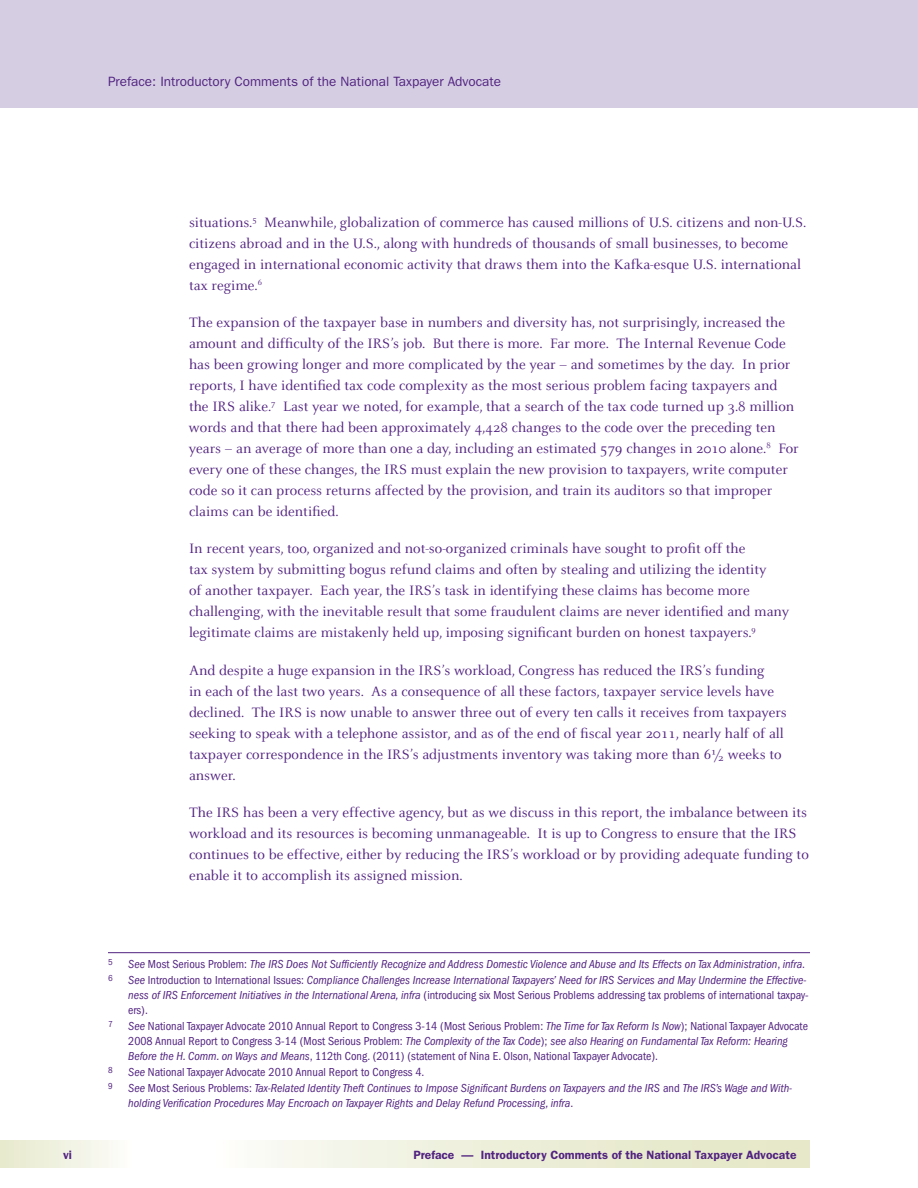
<style>
.page{position:relative;width:918px;height:1188px;background:#fff}
.page>*{position:absolute;margin:0;border:0;box-sizing:border-box;transform-origin:0 0}
.t1{font:15px/21px "Celeste";color:#522380}
.t2{font:13.5px "Franklin Gothic";color:#522380}
.t3{font:italic condensed 12px/15px "Franklin Gothic";color:#522380}
.t4{font:condensed 12px/15px "Franklin Gothic";color:#522380}
.t5{font:600 12px "Franklin Gothic";color:#522380}
.t6{font:condensed 9px "Franklin Gothic";color:#522380}
.s1{font-style:normal}
.s2{font-style:italic}
</style>
<div class="page">
<div style="left:0;top:0;width:918px;height:108px;background:#d5cee3"></div>
<svg style="left:265px;top:1141px;width:545px;height:27px;background:#edeed9"></svg>
<div style="left:0;top:1141px;width:148px;height:27px;background:linear-gradient(to right,#e6e9cc,#fff)"></div>
<hr style="left:108px;top:952px;width:702px;height:1px;background:#522380">
<p class="t2" style="left:108px;top:74px;width:395px">Preface: Introductory Comments of the National Taxpayer Advocate</p>
<p class="t1" style="left:189px;top:212px;width:619px">situations.<sup>5</sup> Meanwhile, globalization of commerce has caused millions of U.S. citizens and non-U.S. citizens abroad and in the U.S., along with hundreds of thousands of small businesses, to become engaged in international economic activity that draws them into the Kafka-esque U.S. international tax regime.<sup>6</sup></p>
<p class="t1" style="left:189px;top:312px;width:611px">the expansion of the taxpayer base in numbers and diversity has, not surprisingly, increased the amount and difficulty of the irS’s job. But there is more. Far more. the internal revenue code has been growing longer and more complicated by the year – and sometimes by the day. in prior reports, i have identified tax code complexity as the most serious problem facing taxpayers and the irS alike.<sup>7</sup> last year we noted, for example, that a search of the tax code turned up 3.8 million words and that there had been approximately 4,428 changes to the code over the preceding ten years – an average of more than one a day, including an estimated 579 changes in 2010 alone.<sup>8</sup> For every one of these changes, the irS must explain the new provision to taxpayers, write computer code so it can process returns affected by the provision, and train its auditors so that improper claims can be identified.</p>
<p class="t1" style="left:189px;top:539px;width:602px">in recent years, too, organized and not-so-organized criminals have sought to profit off the<br>tax system by submitting bogus refund claims and often by stealing and utilizing the identity<br>of another taxpayer. each year, the irS’s task in identifying these claims has become more challenging, with the inevitable result that some fraudulent claims are never identified and many legitimate claims are mistakenly held up, imposing significant burden on honest taxpayers.<sup>9</sup></p>
<p class="t1" style="left:189px;top:660px;width:599px">and despite a huge expansion in the irS’s workload, congress has reduced the irS’s funding<br>in each of the last two years. as a consequence of all these factors, taxpayer service levels have declined. the irS is now unable to answer three out of every ten calls it receives from taxpayers seeking to speak with a telephone assistor, and as of the end of fiscal year 2011, nearly half of all taxpayer correspondence in the irS’s adjustments inventory was taking more than 6½ weeks to answer.</p>
<p class="t1" style="left:189px;top:802px;width:621px">the irS has been a very effective agency, but as we discuss in this report, the imbalance between its workload and its resources is becoming unmanageable. it is up to congress to ensure that the irS continues to be effective, either by reducing the irS’s workload or by providing adequate funding to enable it to accomplish its assigned mission.</p>
<p class="t6" style="left:108px;top:957px;width:6px">5</p>
<p class="t3" style="left:128px;top:956px;width:678px">See <span class="s1">Most Serious Problem:</span> The IRS Does Not Sufficiently Recognize and Address Domestic Violence and Abuse and Its Effects on Tax Administration<span class="s1">,</span> infra<span class="s1">.</span></p>
<p class="t6" style="left:108px;top:973px;width:6px">6</p>
<p class="t3" style="left:128px;top:972px;width:682px">See <span class="s1">Introduction to International Issues:</span> Compliance Challenges Increase International Taxpayers’ Need for IRS Services and May Undermine the Effective&shy;ness of IRS Enforcement Initiatives in the International Arena, infra <span class="s1">(introducing six Most Serious Problems addressing tax problems of international taxpay&shy;ers).</span></p>
<p class="t6" style="left:108px;top:1019px;width:6px">7</p>
<p class="t4" style="left:128px;top:1018px;width:681px"><span class="s2">See</span> National Taxpayer Advocate 2010 Annual Report to Congress 3-14 (Most Serious Problem: <span class="s2">The Time for Tax Reform Is Now</span>); National Taxpayer Advocate<br>2008 Annual Report to Congress 3-14 (Most Serious Problem: <span class="s2">The Complexity of the Tax Code</span>); <span class="s2">see also Hearing on Fundamental Tax Reform: Hearing<br>Before the H. Comm. on Ways and Means</span>, 112th Cong. (2011) (statement of Nina E. Olson, National Taxpayer Advocate).</p>
<p class="t6" style="left:108px;top:1065px;width:6px">8</p>
<p class="t4" style="left:128px;top:1065px;width:298px"><span class="s2">See</span> National Taxpayer Advocate 2010 Annual Report to Congress 4.</p>
<p class="t6" style="left:108px;top:1081px;width:6px">9</p>
<p class="t3" style="left:128px;top:1081px;width:665px">See <span class="s1">Most Serious Problems:</span> Tax-Related Identity Theft Continues to Impose Significant Burdens on Taxpayers and the IRS <span class="s1">and</span> The IRS’s Wage and With&shy;holding Verification Procedures May Encroach on Taxpayer Rights and Delay Refund Processing, infra<span class="s1">.</span></p>
<p class="t5" style="left:63px;top:1148px;width:10px">vi</p>
<p class="t5" style="left:413px;top:1148px;width:385px">Preface — Introductory Comments of the National Taxpayer Advocate</p>
</div>
